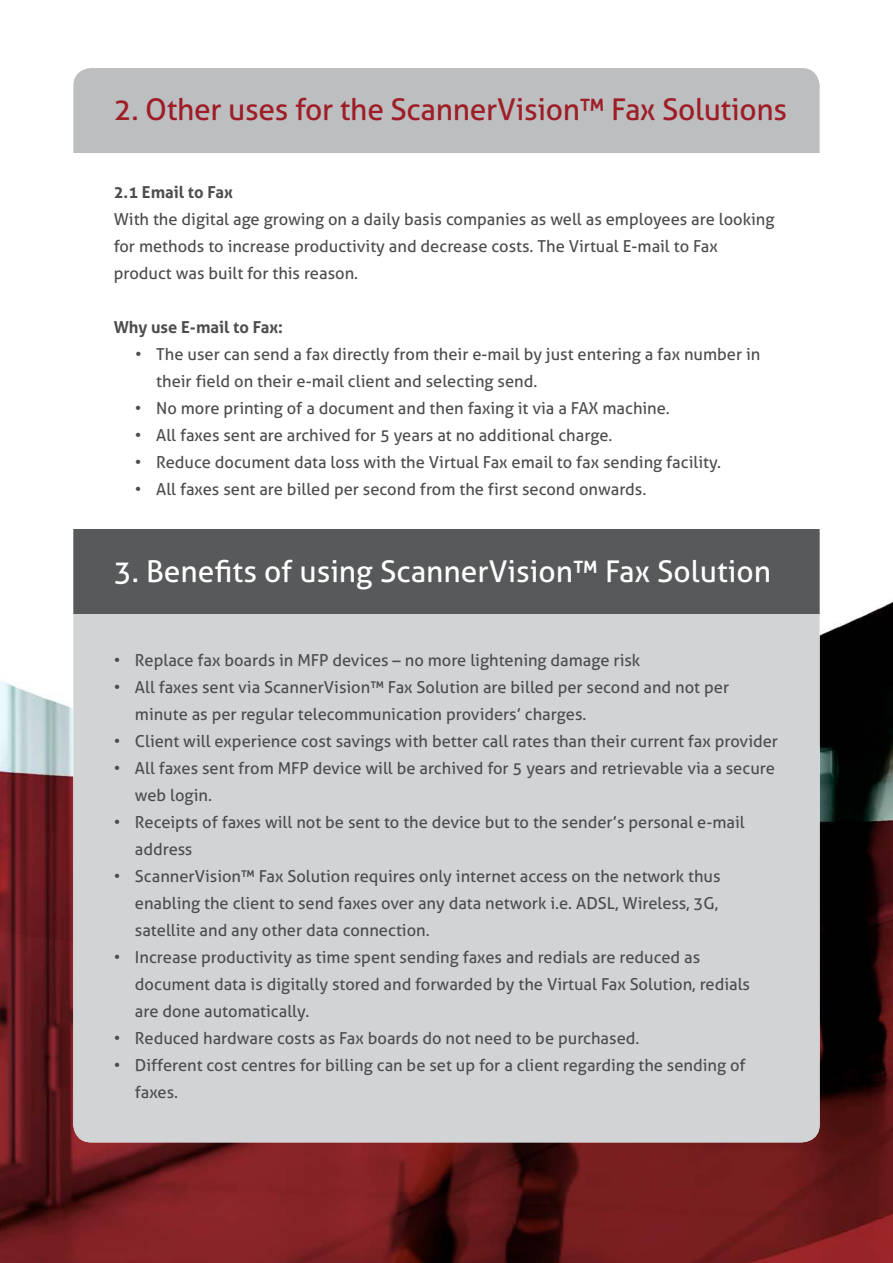
<style>
.page{position:relative;width:893px;height:1263px;background:#fff}
.page>*{position:absolute;margin:0;border:0;box-sizing:border-box;transform-origin:0 0}
.t1{font:30px "Aller";letter-spacing:-.01em;color:#9e1d26}
.t2{font:30px "Aller";color:#fff}
.t3{font:16.5px/27px "Aller";color:#4d4d4f}
.t4{font:700 16.5px "Aller";color:#4d4d4f}
</style>
<div class="page">
<img style="left:0;top:600px;width:893px;height:663px">
<div style="left:73px;top:532px;width:747px;height:610px;background:#d1d3d4"></div>
<div style="left:73px;top:529px;width:747px;height:85px;background:#58595b"></div>
<div style="left:73px;top:68px;width:747px;height:85px;background:#bcbec0"></div>
<h1 class="t1" style="left:114px;top:91px;width:675px">2. Other uses for the ScannerVision™ Fax Solutions</h1>
<p class="t4" style="left:114px;top:182px;width:121px">2.1 Email to Fax</p>
<p class="t3" style="left:114px;top:205px;width:662px">With the digital age growing on a daily basis companies as well as employees are looking for methods to increase productivity and decrease costs. The Virtual E-mail to Fax product was built for this reason.</p>
<p class="t4" style="left:114px;top:317px;width:171px">Why use E-mail to Fax:</p>
<p class="t3" style="left:156px;top:340px;width:606px;text-indent:-21px">• The user can send a fax directly from their e-mail by just entering a fax number in their field on their e-mail client and selecting send.</p>
<p class="t3" style="left:135px;top:394px;width:536px">• No more printing of a document and then faxing it via a FAX machine.</p>
<p class="t3" style="left:135px;top:421px;width:479px">• All faxes sent are archived for 5 years at no additional charge.</p>
<p class="t3" style="left:135px;top:448px;width:588px">• Reduce document data loss with the Virtual Fax email to fax sending facility.</p>
<p class="t3" style="left:135px;top:475px;width:513px">• All faxes sent are billed per second from the first second onwards.</p>
<h1 class="t2" style="left:114px;top:553px;width:659px">3. Benefits of using ScannerVision™ Fax Solution</h1>
<p class="t3" style="left:114px;top:647px;width:528px">• Replace fax boards in MFP devices – no more lightening damage risk</p>
<p class="t3" style="left:135px;top:674px;width:596px;text-indent:-21px">• All faxes sent via ScannerVision™ Fax Solution are billed per second and not per minute as per regular telecommunication providers’ charges.</p>
<p class="t3" style="left:114px;top:727px;width:666px">• Client will experience cost savings with better call rates than their current fax provider</p>
<p class="t3" style="left:135px;top:754px;width:641px;text-indent:-21px">• All faxes sent from MFP device will be archived for 5 years and retrievable via a secure web login.</p>
<p class="t3" style="left:135px;top:808px;width:611px;text-indent:-21px">• Receipts of faxes will not be sent to the device but to the sender’s personal e-mail address</p>
<p class="t3" style="left:135px;top:862px;width:587px;text-indent:-21px">• ScannerVision™ Fax Solution requires only internet access on the network thus enabling the client to send faxes over any data network i.e. ADSL, Wireless, 3G, satellite and any other data connection.</p>
<p class="t3" style="left:135px;top:943px;width:617px;text-indent:-21px">• Increase productivity as time spent sending faxes and redials are reduced as document data is digitally stored and forwarded by the Virtual Fax Solution, redials are done automatically.</p>
<p class="t3" style="left:114px;top:1024px;width:527px">• Reduced hardware costs as Fax boards do not need to be purchased.</p>
<p class="t3" style="left:135px;top:1051px;width:612px;text-indent:-21px">• Different cost centres for billing can be set up for a client regarding the sending of faxes.</p>
</div>
